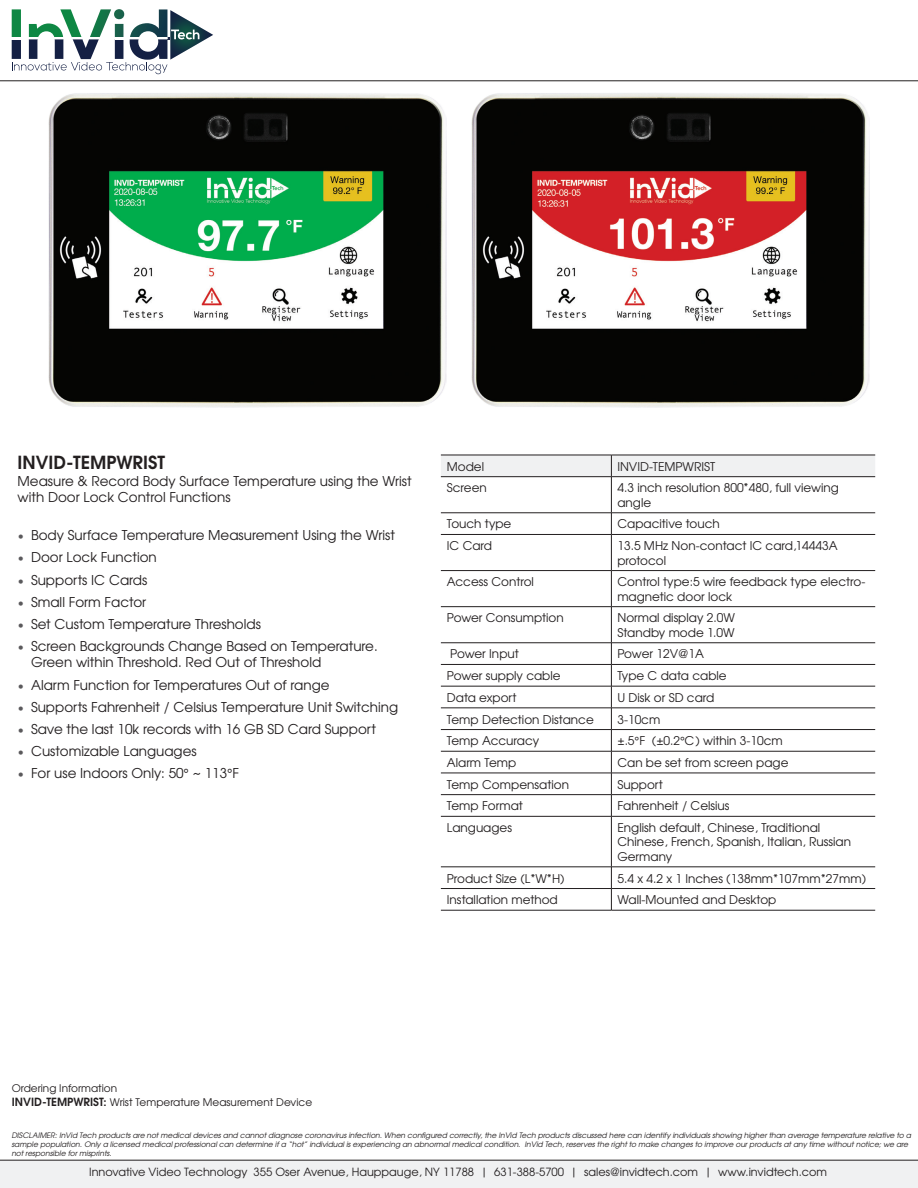
<style>
.page{position:relative;width:918px;height:1188px;background:#fff}
.page>*{position:absolute;margin:0;border:0;box-sizing:border-box;transform-origin:0 0}
.t1{font:700 18px "Te X Gyre Adventor";color:#231f20}
.t2{font:13.5px/16.2px "Te X Gyre Adventor";color:#231f20}
.t3{font:12px/14.4px "Te X Gyre Adventor";color:#231f20}
.t4{font:11.25px "Te X Gyre Adventor";color:#231f20}
.t5{font:10.5px "Te X Gyre Adventor";color:#231f20}
.t6{font:italic 7.5px/9px "Te X Gyre Adventor";color:#231f20}
.s1{font-size:11.25px;color:#5a595c}
.s2{font-weight:700;font-size:11.25px}
</style>
<div class="page">
<div style="left:441px;top:455px;width:434px;height:21px;background:#f0f1f2"></div>
<hr style="left:441px;top:476px;width:170px;height:1px;background:#231f20">
<hr style="left:611px;top:476px;width:264px;height:1px;background:#231f20">
<hr style="left:611px;top:477px;width:1px;height:36px;background:#231f20">
<hr style="left:441px;top:513px;width:170px;height:1px;background:#231f20">
<hr style="left:611px;top:513px;width:264px;height:1px;background:#231f20">
<svg style="left:611px;top:513px;width:1px;height:21px"></svg>
<hr style="left:441px;top:534px;width:170px;height:1px;background:#231f20">
<hr style="left:611px;top:534px;width:264px;height:1px;background:#231f20">
<hr style="left:611px;top:535px;width:1px;height:35px;background:#231f20">
<hr style="left:441px;top:570px;width:170px;height:1px;background:#231f20">
<hr style="left:611px;top:570px;width:264px;height:1px;background:#231f20">
<hr style="left:611px;top:571px;width:1px;height:35px;background:#231f20">
<hr style="left:441px;top:606px;width:170px;height:1px;background:#231f20">
<hr style="left:611px;top:606px;width:264px;height:1px;background:#231f20">
<hr style="left:611px;top:607px;width:1px;height:36px;background:#231f20">
<hr style="left:441px;top:643px;width:170px;height:1px;background:#231f20">
<hr style="left:611px;top:643px;width:264px;height:1px;background:#231f20">
<hr style="left:441px;top:664px;width:170px;height:1px;background:#231f20">
<hr style="left:611px;top:664px;width:264px;height:1px;background:#231f20">
<hr style="left:441px;top:686px;width:170px;height:1px;background:#231f20">
<hr style="left:611px;top:686px;width:264px;height:1px;background:#231f20">
<hr style="left:441px;top:708px;width:170px;height:1px;background:#231f20">
<hr style="left:611px;top:708px;width:264px;height:1px;background:#231f20">
<hr style="left:441px;top:729px;width:170px;height:1px;background:#231f20">
<hr style="left:611px;top:729px;width:264px;height:1px;background:#231f20">
<hr style="left:441px;top:751px;width:170px;height:1px;background:#231f20">
<hr style="left:611px;top:751px;width:264px;height:1px;background:#231f20">
<hr style="left:441px;top:773px;width:170px;height:1px;background:#231f20">
<hr style="left:611px;top:773px;width:264px;height:1px;background:#231f20">
<hr style="left:441px;top:794px;width:170px;height:1px;background:#231f20">
<hr style="left:611px;top:794px;width:264px;height:1px;background:#231f20">
<svg style="left:611px;top:643px;width:1px;height:173px"></svg>
<hr style="left:441px;top:816px;width:170px;height:1px;background:#231f20">
<hr style="left:611px;top:816px;width:264px;height:1px;background:#231f20">
<hr style="left:611px;top:817px;width:1px;height:50px;background:#231f20">
<hr style="left:441px;top:867px;width:170px;height:1px;background:#231f20">
<hr style="left:611px;top:867px;width:264px;height:1px;background:#231f20">
<hr style="left:441px;top:888px;width:170px;height:1px;background:#231f20">
<hr style="left:611px;top:888px;width:264px;height:1px;background:#231f20">
<svg style="left:611px;top:867px;width:1px;height:43px"></svg>
<hr style="left:441px;top:910px;width:170px;height:1px;background:#231f20">
<hr style="left:611px;top:910px;width:264px;height:1px;background:#231f20">
<img style="left:49px;top:93px;width:397px;height:314px">
<img style="left:472px;top:93px;width:397px;height:314px">
<svg style="left:0;top:9px;width:918px;height:72px"></svg>
<svg style="left:12px;top:9px;width:201px;height:65px"></svg>
<div style="left:0;top:1160px;width:918px;height:28px;background:#f0f1f2"></div>
<p class="t1" style="left:18px;top:447px;width:149px">INVID-TEMPWRIST</p>
<p class="t2" style="left:18px;top:472px;width:396px">Measure &amp; Record Body Surface Temperature using the Wrist with Door Lock Control Functions</p>
<p class="t2" style="left:18px;top:526px;width:379px"><span class="s1">•</span> Body Surface Temperature Measurement Using the Wrist</p>
<p class="t2" style="left:18px;top:548px;width:141px"><span class="s1">•</span> Door Lock Function</p>
<p class="t2" style="left:18px;top:571px;width:131px"><span class="s1">•</span> Supports IC Cards</p>
<p class="t2" style="left:18px;top:593px;width:130px"><span class="s1">•</span> Small Form Factor</p>
<p class="t2" style="left:18px;top:615px;width:245px"><span class="s1">•</span> Set Custom Temperature Thresholds</p>
<p class="t2" style="left:31px;top:637px;width:348px;text-indent:-14px"><span class="s1">•</span> Screen Backgrounds Change Based on Temperature.<br>Green within Threshold. Red Out of Threshold</p>
<p class="t2" style="left:18px;top:676px;width:313px"><span class="s1">•</span> Alarm Function for Temperatures Out of range</p>
<p class="t2" style="left:18px;top:698px;width:382px"><span class="s1">•</span> Supports Fahrenheit / Celsius Temperature Unit Switching</p>
<p class="t2" style="left:18px;top:720px;width:360px"><span class="s1">•</span> Save the last 10k records with 16 GB SD Card Support</p>
<p class="t2" style="left:18px;top:742px;width:181px"><span class="s1">•</span> Customizable Languages</p>
<p class="t2" style="left:18px;top:764px;width:223px"><span class="s1">•</span> For use Indoors Only: 50° ~ 113°F</p>
<p class="t3" style="left:447px;top:458px;width:39px">Model</p>
<p class="t3" style="left:617px;top:458px;width:99px">INVID-TEMPWRIST</p>
<p class="t3" style="left:447px;top:480px;width:41px">Screen</p>
<p class="t3" style="left:617px;top:480px;width:223px">4.3 inch resolution 800*480, full viewing angle</p>
<p class="t3" style="left:447px;top:516px;width:66px">Touch type</p>
<p class="t3" style="left:617px;top:516px;width:104px">Capacitive touch</p>
<p class="t3" style="left:447px;top:538px;width:47px">IC Card</p>
<p class="t3" style="left:617px;top:538px;width:222px">13.5 MHz Non-contact IC card,14443A protocol</p>
<p class="t3" style="left:447px;top:574px;width:89px">Access Control</p>
<p class="t3" style="left:617px;top:574px;width:249px">Control type:5 wire feedback type electro&shy;magnetic door lock</p>
<p class="t3" style="left:447px;top:610px;width:118px">Power Consumption</p>
<p class="t3" style="left:617px;top:610px;width:119px">Normal display 2.0W</p>
<p class="t3" style="left:617px;top:624px;width:119px">Standby mode 1.0W</p>
<p class="t3" style="left:450px;top:646px;width:70px">Power Input</p>
<p class="t3" style="left:617px;top:646px;width:88px">Power 12V@1A</p>
<p class="t3" style="left:447px;top:668px;width:115px">Power supply cable</p>
<p class="t3" style="left:617px;top:668px;width:111px">Type C data cable</p>
<p class="t3" style="left:447px;top:689px;width:71px">Data export</p>
<p class="t3" style="left:617px;top:689px;width:98px">U Disk or SD card</p>
<p class="t3" style="left:447px;top:711px;width:148px">Temp Detection Distance</p>
<p class="t3" style="left:617px;top:711px;width:44px">3-10cm</p>
<p class="t3" style="left:447px;top:733px;width:94px">Temp Accuracy</p>
<p class="t3" style="left:617px;top:733px;width:167px">±.5°F (±0.2℃) within 3-10cm</p>
<p class="t3" style="left:447px;top:755px;width:71px">Alarm Temp</p>
<p class="t3" style="left:617px;top:755px;width:173px">Can be set from screen page</p>
<p class="t3" style="left:447px;top:776px;width:124px">Temp Compensation</p>
<p class="t3" style="left:617px;top:776px;width:47px">Support</p>
<p class="t3" style="left:447px;top:798px;width:78px">Temp Format</p>
<p class="t3" style="left:617px;top:798px;width:114px">Fahrenheit / Celsius</p>
<p class="t3" style="left:447px;top:820px;width:67px">Languages</p>
<p class="t3" style="left:617px;top:820px;width:235px">English default, Chinese, Traditional<br>Chinese, French, Spanish, Italian, Russian<br>Germany</p>
<p class="t3" style="left:447px;top:870px;width:119px">Product Size (L*W*H)</p>
<p class="t3" style="left:617px;top:870px;width:250px">5.4 x 4.2 x 1 Inches (138mm*107mm*27mm)</p>
<p class="t3" style="left:447px;top:892px;width:112px">Installation method</p>
<p class="t3" style="left:617px;top:892px;width:161px">Wall-Mounted and Desktop</p>
<p class="t5" style="left:12px;top:1080px;width:107px">Ordering Information</p>
<p class="t5" style="left:12px;top:1094px;width:302px"><span class="s2">INVID-TEMPWRIST:</span> Wrist Temperature Measurement Device</p>
<p class="t6" style="left:12px;top:1130px;width:901px">DISCLAIMER: InVid Tech products are not medical devices and cannot diagnose coronavirus infection. When configured correctly, the InVid Tech products discussed here can identify individuals showing higher than average temperature relative to a sample population. Only a licensed medical professional can determine if a “hot” individual is experiencing an abnormal medical condition. InVid Tech, reserves the right to make changes to improve our products at any time without notice; we are not responsible for misprints.</p>
<p class="t4" style="left:89px;top:1163px;width:739px">Innovative Video Technology 355 Oser Avenue, Hauppauge, NY 11788 | 631-388-5700 | sales@invidtech.com | www.invidtech.com</p>
</div>
